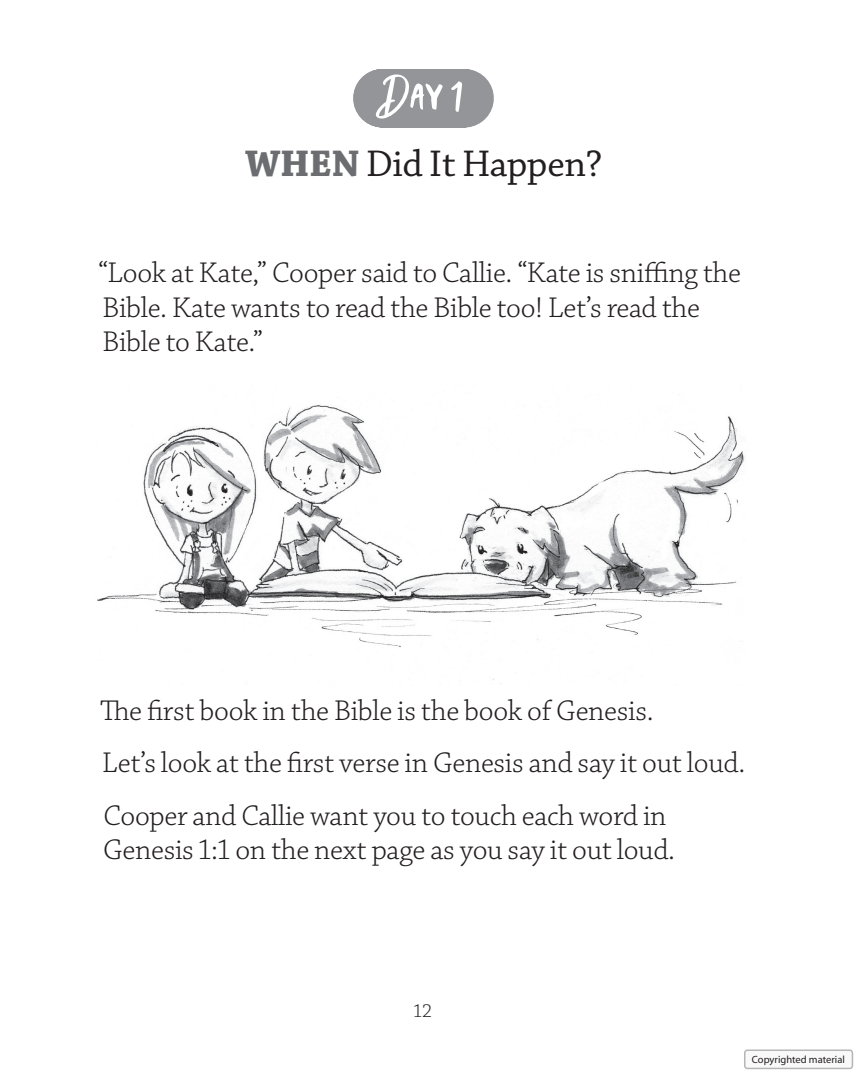
<style>
.page{position:relative;width:864px;height:1080px;background:#fff}
.page>*{position:absolute;margin:0;border:0;box-sizing:border-box;transform-origin:0 0}
.t1{font:60px "Black Gate Sans";color:#fff}
.t2{font:39px "Chaparral Pro";letter-spacing:-.01em;color:#231f20}
.t3{font:300 30px/34.5px "Chaparral Pro";letter-spacing:-.01em;color:#231f20}
.t4{font:300 19.5px "Chaparral Pro";color:#231f20}
.t5{font:10.5px "Myriad";color:#231f20}
.s1{font-weight:700;color:#6c6d70}
</style>
<div class="page">
<div style="left:383px;top:69px;width:80px;height:59px;background:#939598"></div>
<hr style="left:382px;top:69px;width:1px;height:59px;background:#939598">
<hr style="left:464px;top:69px;width:1px;height:59px;background:#939598">
<img style="left:97px;top:405px;width:648px;height:279px">
<div style="left:745px;top:1050px;width:107px;height:18px;background:#f9f9f9;border-radius:3px"></div>
<div style="left:744px;top:1049px;width:109px;height:20px;border:2px solid #231f20;border-radius:3px"></div>
<h1 class="t1" style="left:376px;top:58px;width:89px">Day 1</h1>
<h2 class="t2" style="left:245px;top:142px;width:359px"><span class="s1">WHEN</span> Did It Happen?</h2>
<p class="t3" style="left:98px;top:257px;width:644px">“Look at Kate,” Cooper said to Callie. “Kate is sniffing the<br>Bible. Kate wants to read the Bible too! Let’s read the<br>Bible to Kate.”</p>
<p class="t3" style="left:100px;top:685px;width:647px;line-height:52.5px">The first book in the Bible is the book of Genesis.<br>Let’s look at the first verse in Genesis and say it out loud.<br>Cooper and Callie want you to touch each word in</p>
<p class="t3" style="left:103px;top:834px;width:574px">Genesis 1:1 on the next page as you say it out loud.</p>
<p class="t4" style="left:414px;top:1000px;width:20px">12</p>
<p class="t5" style="left:752px;top:1054px;width:94px">Copyrighted material</p>
</div>
